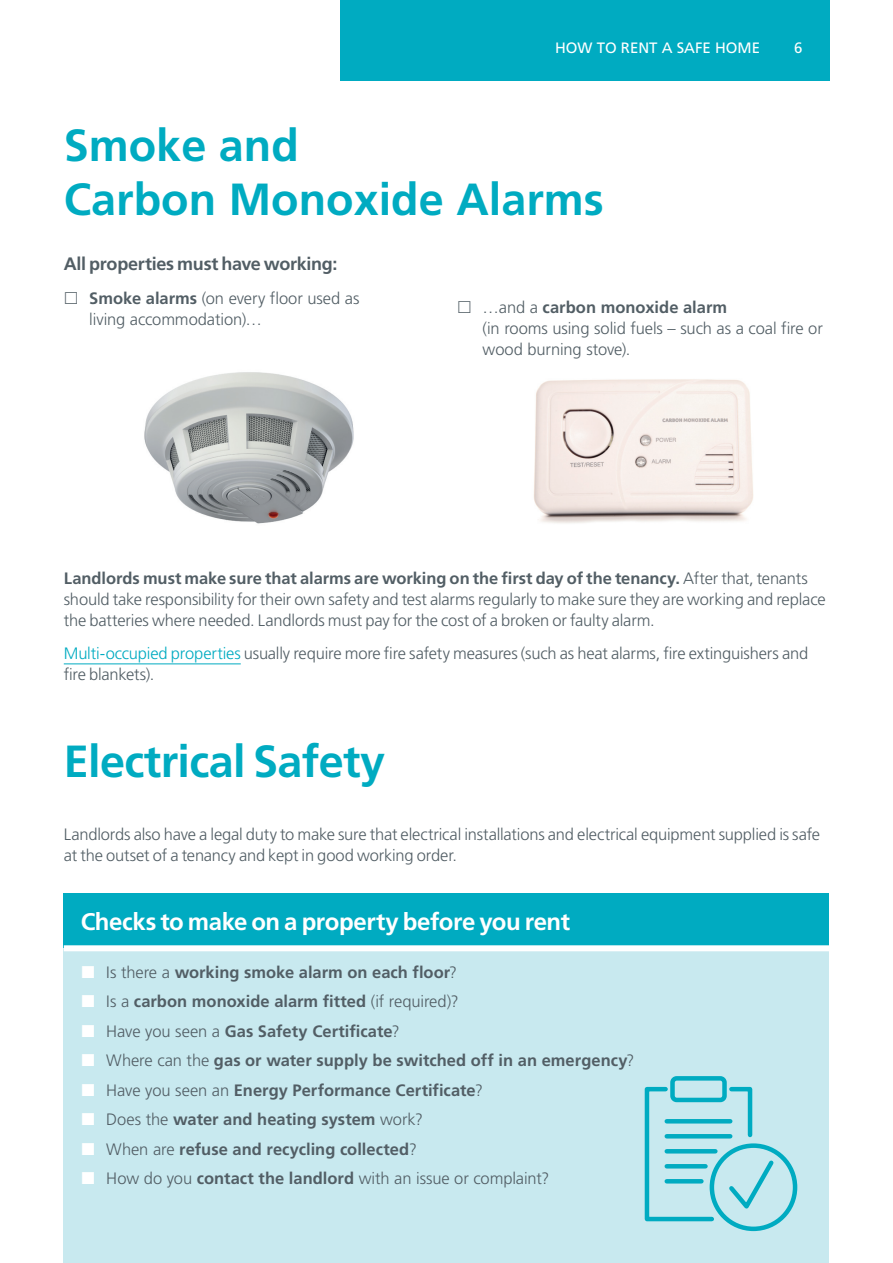
<style>
.page{position:relative;width:893px;height:1263px;background:#fff}
.page>*{position:absolute;margin:0;border:0;box-sizing:border-box;transform-origin:0 0}
.Body_copy{font:700 45px/54px "Frutiger LT Std";color:#00abc1}
.Table_headers{font:700 24px "Frutiger LT Std";letter-spacing:-.015em;color:#fff}
.t1{font:700 18px "Frutiger LT Std";letter-spacing:-.015em;color:#525e65}
.Body_copy-2{font:300 16.5px/21px "Frutiger LT Std";letter-spacing:-.01em;color:#525e65}
.t2{font:700 16.5px "Frutiger LT Std";color:#525e65}
.t3{font:15px "Frutiger LT Std";color:#fff}
.s1{font-weight:700}
.s2{color:#00abc1}
.s3{font-weight:300}
</style>
<div class="page">
<div style="left:340px;top:0;width:489px;height:81px;background:#00abc1"></div>
<img style="left:534px;top:379px;width:219px;height:144px">
<img style="left:144px;top:372px;width:210px;height:152px">
<hr style="left:64px;top:663px;width:177px;height:1px;background:#00abc1">
<div style="left:64px;top:893px;width:765px;height:55px;background:#00abc1"></div>
<div style="left:64px;top:948px;width:765px;height:315px;background:#c8e9ef"></div>
<div style="left:64px;top:945px;width:765px;height:6px;background:#fff"></div>
<svg style="left:644px;top:1076px;width:154px;height:156px"></svg>
<p class="t3" style="left:555px;top:39px;width:207px">HOW TO RENT A SAFE HOME</p>
<p class="t3" style="left:794px;top:39px;width:10px">6</p>
<h1 class="Body_copy" style="left:64px;top:119px;width:542px">Smoke and<br>Carbon Monoxide Alarms</h1>
<h3 class="t1" style="left:64px;top:253px;width:275px">All properties must have working:</h3>
<p class="Body_copy-2" style="left:89px;top:288px;width:272px"><span class="s1">Smoke alarms</span> (on every floor used as living accommodation)…</p>
<p class="Body_copy-2" style="left:483px;top:297px;width:342px">…and a <span class="s1">carbon monoxide alarm<br></span>(in rooms using solid fuels – such as a coal fire or wood burning stove).</p>
<p class="Body_copy-2" style="left:64px;top:568px;width:763px"><span class="s1">Landlords must make sure that alarms are working on the first day of the tenancy.</span> After that, tenants should take responsibility for their own safety and test alarms regularly to make sure they are working and replace the batteries where needed. Landlords must pay for the cost of a broken or faulty alarm.</p>
<p class="Body_copy-2" style="left:64px;top:643px;width:746px"><span class="s2">Multi-occupied properties</span> usually require more fire safety measures (such as heat alarms, fire extinguishers and fire blankets).</p>
<p class="Body_copy" style="left:64px;top:734px;width:323px">Electrical Safety</p>
<p class="Body_copy-2" style="left:64px;top:824px;width:758px">Landlords also have a legal duty to make sure that electrical installations and electrical equipment supplied is safe at the outset of a tenancy and kept in good working order.</p>
<p class="Table_headers" style="left:81px;top:907px;width:491px">Checks to make on a property before you rent</p>
<p class="t2" style="left:106px;top:962px;width:352px"><span class="s3">Is there a</span> working smoke alarm on each floor<span class="s3">?</span></p>
<p class="t2" style="left:106px;top:992px;width:354px"><span class="s3">Is a</span> carbon monoxide alarm fitted <span class="s3">(if required)?</span></p>
<p class="t2" style="left:106px;top:1021px;width:295px"><span class="s3">Have you seen a</span> Gas Safety Certificate<span class="s3">?</span></p>
<p class="t2" style="left:106px;top:1051px;width:530px"><span class="s3">Where can the</span> gas or water supply be switched off in an emergency<span class="s3">?</span></p>
<p class="t2" style="left:106px;top:1080px;width:378px"><span class="s3">Have you seen an</span> Energy Performance Certificate<span class="s3">?</span></p>
<p class="t2" style="left:106px;top:1110px;width:318px"><span class="s3">Does the</span> water and heating system <span class="s3">work?</span></p>
<p class="t2" style="left:106px;top:1139px;width:312px"><span class="s3">When are</span> refuse and recycling collected<span class="s3">?</span></p>
<p class="Body_copy-2" style="left:106px;top:1168px;width:444px">How do you <span class="s1">contact the landlord</span> with an issue or complaint?</p>
</div>
